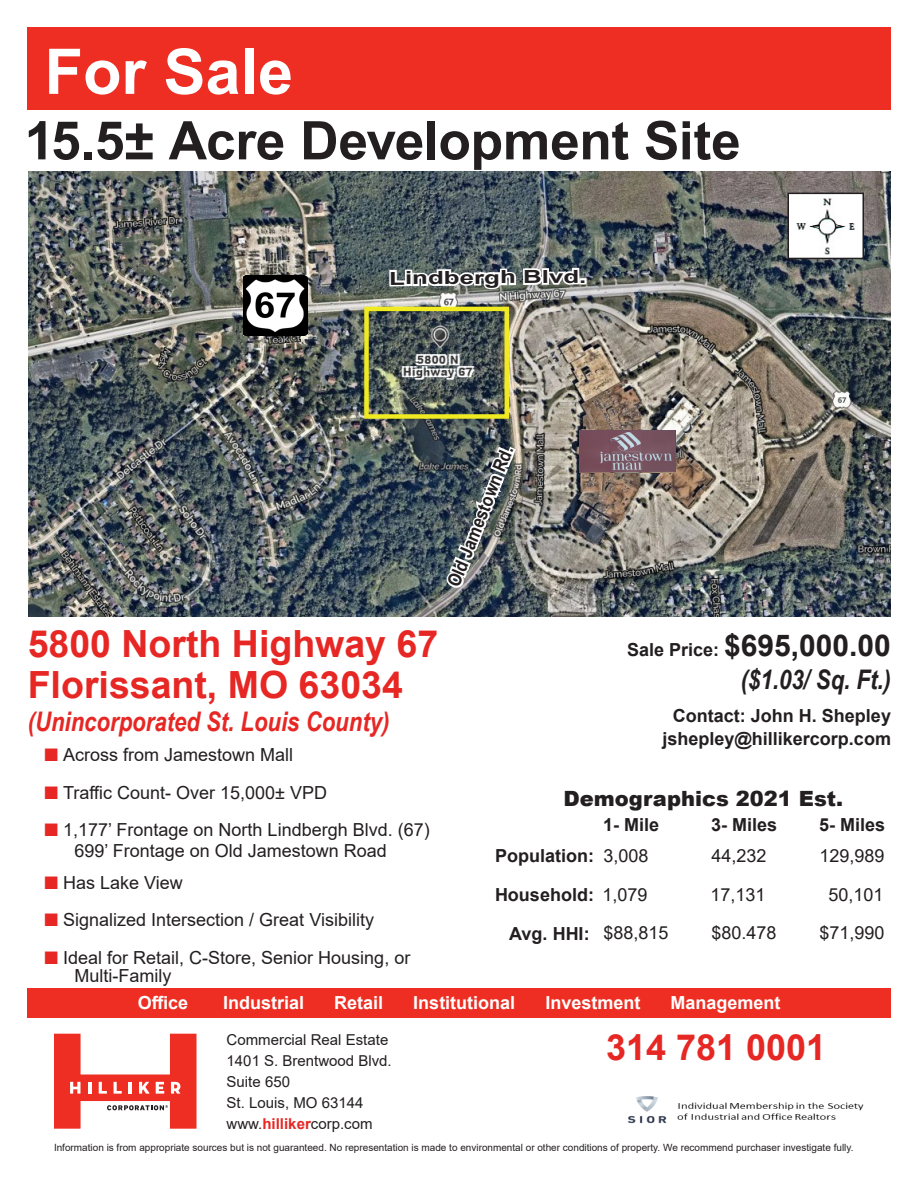
<style>
.page{position:relative;width:918px;height:1188px;background:#fff}
.page>*{position:absolute;margin:0;border:0;box-sizing:border-box;transform-origin:0 0}
.Text{font:700 63px "Arial";color:#fff}
.t1{font:700 53.25px "Arial";letter-spacing:-.005em;color:#231f20}
.t2{font:700 37.5px "Arial";color:#e62724}
.Text-2{font:700 36px "Arial";color:#e62724}
.Text-3{font:700 30px "Arial";color:#231f20}
.t3{font:italic 700 27px "Arial Narrow";color:#e62724}
.Text-4{font:italic 700 27px "Arial Narrow";color:#231f20}
.Text-5{font:900 21px "Arial";color:#231f20}
.t4{font:700 18.3px "Arial";color:#231f20;scale:.88 1}
.Text-6{font:18px "Arial";color:#231f20}
.Text-7{font:700 18px "Arial";color:#231f20}
.t5{font:700 18px "Arial";color:#fff}
.Text-8{font:700 18px "Arial";color:#231f20;scale:1.44 1}
.Text-9{font:15px "Arial";color:#231f20}
.Text-10{font:10.05px "Arial";color:#231f20}
.s1{color:#e62724}
.s2{font-size:18px}
.s3{font-weight:700;color:#e62724}
</style>
<div class="page">
<div style="left:27px;top:988px;width:864px;height:30px;background:#ee2e22"></div>
<svg style="left:54px;top:1034px;width:142px;height:95px"></svg>
<img style="left:627px;top:1096px;width:237px;height:28px">
<div style="left:27px;top:27px;width:864px;height:83px;background:#ee2e22"></div>
<svg style="left:437px;top:171px;width:195px;height:1px"></svg>
<img style="left:29px;top:172px;width:862px;height:444px">
<div style="left:364px;top:307px;width:145px;height:112px;border:4px solid #efea22"></div>
<img style="left:580px;top:430px;width:96px;height:42px">
<svg style="left:387px;top:265px;width:194px;height:27px"></svg>
<div style="left:579px;top:278px;width:7px;height:6px;border:4px solid #fff"></div>
<img style="left:441px;top:444px;width:77px;height:150px">
<img style="left:244px;top:275px;width:63px;height:61px">
<img style="left:791px;top:196px;width:70px;height:60px">
<div style="left:788px;top:193px;width:76px;height:66px;border:2px solid #231f20"></div>
<p class="Text" style="left:45px;top:27px;width:250px">For Sale</p>
<p class="t1" style="left:25px;top:103px;width:718px">15.5± Acre Development Site</p>
<p class="Text-8" style="left:389px;top:266px;width:138px;rotate:-1deg">Lindbergh Blvd.</p>
<p class="t4" style="left:441px;top:581px;width:171px;rotate:-68deg">Old Jamestown Rd.</p>
<p class="t2" style="left:28px;top:618px;width:412px">5800 North Highway 67</p>
<p class="t2" style="left:28px;top:658px;width:377px">Florissant, MO 63034</p>
<p class="t3" style="left:28px;top:701px;width:363px">(Unincorporated St. Louis County)</p>
<p class="Text-6" style="left:45px;top:743px;width:250px"><span class="s1">■</span> Across from Jamestown Mall</p>
<p class="Text-6" style="left:45px;top:780px;width:284px"><span class="s1">■</span> Traffic Count- Over 15,000± VPD</p>
<p class="Text-6" style="left:45px;top:818px;width:387px"><span class="s1">■</span> 1,177’ Frontage on North Lindbergh Blvd. (67)</p>
<p class="Text-6" style="left:75px;top:839px;width:314px">699’ Frontage on Old Jamestown Road</p>
<p class="Text-6" style="left:45px;top:870px;width:140px"><span class="s1">■</span> Has Lake View</p>
<p class="Text-6" style="left:45px;top:908px;width:331px"><span class="s1">■</span> Signalized Intersection / Great Visibility</p>
<p class="Text-6" style="left:45px;top:945px;width:367px"><span class="s1">■</span> Ideal for Retail, C-Store, Senior Housing, or</p>
<p class="Text-6" style="left:75px;top:963px;width:98px">Multi-Family</p>
<p class="Text-3" style="left:627px;top:625px;width:265px"><span class="s2">Sale Price:</span> $695,000.00</p>
<p class="Text-4" style="left:741px;top:659px;width:152px">($1.03/ Sq. Ft.)</p>
<p class="Text-7" style="left:673px;top:703px;width:220px">Contact: John H. Shepley</p>
<p class="Text-7" style="left:662px;top:726px;width:230px">jshepley@hillikercorp.com</p>
<p class="Text-5" style="left:563px;top:784px;width:281px">Demographics 2021 Est.</p>
<p class="Text-7" style="left:603px;top:812px;width:58px">1- Mile</p>
<p class="Text-7" style="left:711px;top:812px;width:68px">3- Miles</p>
<p class="Text-7" style="left:819px;top:812px;width:68px">5- Miles</p>
<p class="Text-7" style="left:495px;top:843px;width:100px">Population:</p>
<p class="Text-7" style="left:495px;top:882px;width:100px">Household:</p>
<p class="Text-7" style="left:509px;top:921px;width:82px">Avg. HHI:</p>
<p class="Text-6" style="left:604px;top:844px;width:47px">3,008</p>
<p class="Text-6" style="left:712px;top:844px;width:57px">44,232</p>
<p class="Text-6" style="left:820px;top:844px;width:67px">129,989</p>
<p class="Text-6" style="left:602px;top:882px;width:47px">1,079</p>
<p class="Text-6" style="left:710px;top:882px;width:57px">17,131</p>
<p class="Text-6" style="left:828px;top:882px;width:57px">50,101</p>
<p class="Text-6" style="left:604px;top:920px;width:67px">$88,815</p>
<p class="Text-6" style="left:712px;top:920px;width:67px">$80.478</p>
<p class="Text-6" style="left:820px;top:920px;width:67px">$71,990</p>
<p class="t5" style="left:138px;top:990px;width:52px">Office</p>
<p class="t5" style="left:223px;top:990px;width:83px">Industrial</p>
<p class="t5" style="left:334px;top:990px;width:51px">Retail</p>
<p class="t5" style="left:413px;top:990px;width:104px">Institutional</p>
<p class="t5" style="left:545px;top:990px;width:97px">Investment</p>
<p class="t5" style="left:670px;top:990px;width:112px">Management</p>
<p class="Text-2" style="left:606px;top:1022px;width:222px">314 781 0001</p>
<p class="Text-9" style="left:227px;top:1029px;width:163px">Commercial Real Estate</p>
<p class="Text-9" style="left:227px;top:1050px;width:167px">1401 S. Brentwood Blvd.</p>
<p class="Text-9" style="left:227px;top:1071px;width:65px">Suite 650</p>
<p class="Text-9" style="left:227px;top:1092px;width:138px">St. Louis, MO 63144</p>
<p class="Text-9" style="left:227px;top:1113px;width:147px">www.<span class="s3">hilliker</span>corp.com</p>
<p class="Text-10" style="left:54px;top:1141px;width:801px">Information is from appropriate sources but is not guaranteed. No representation is made to environmental or other conditions of property. We recommend purchaser investigate fully.</p>
</div>
